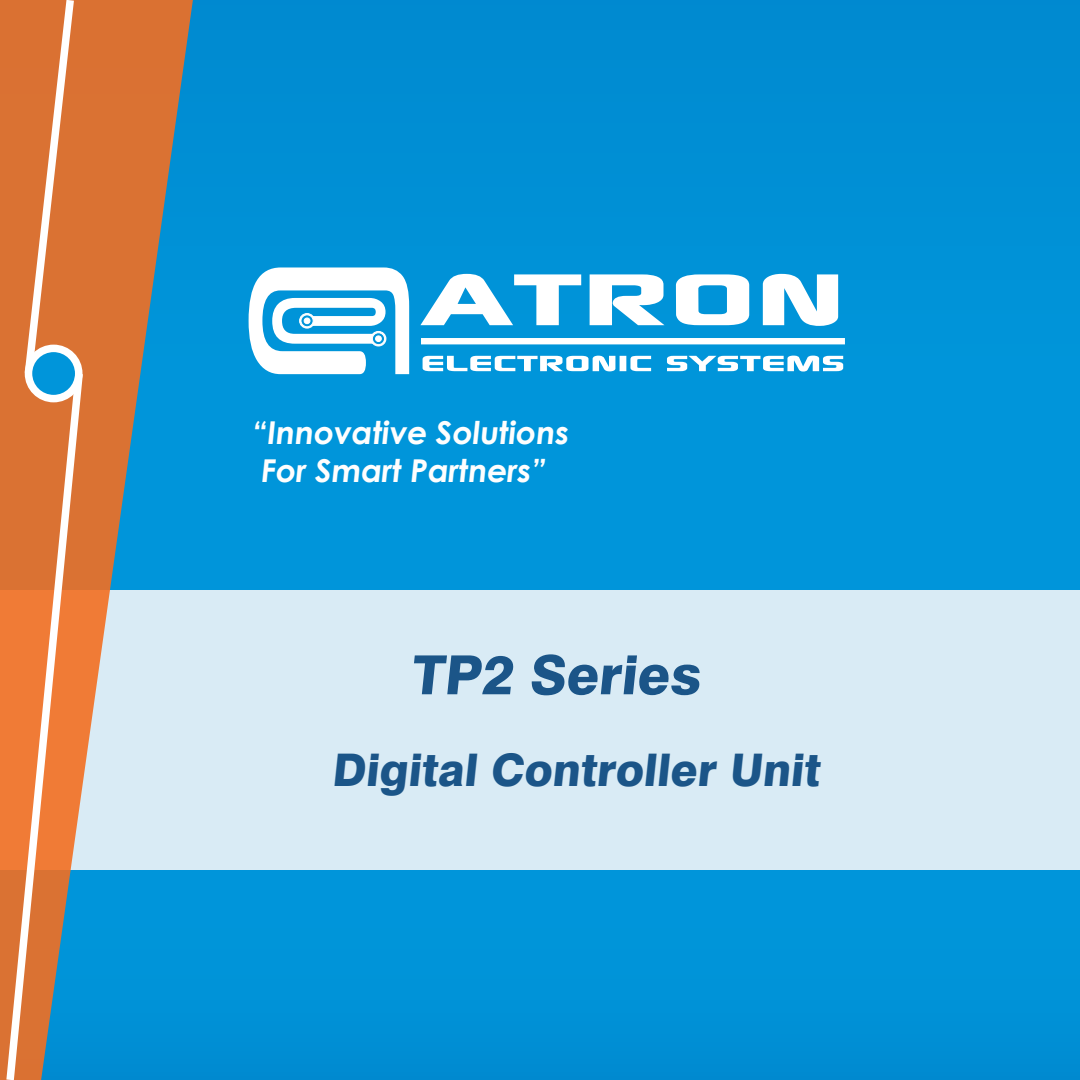
<style>
.page{position:relative;width:1080px;height:1080px;background:#0093d8}
.page>*{position:absolute;margin:0;border:0;box-sizing:border-box;transform-origin:0 0}
.t1{font:800 54px "Swiss 721 BT";color:#1b5588}
.t2{font:800 45px "Swiss 721 BT";color:#1b5588}
.t3{font:700 31.5px/37.8px "Century Gothic";color:#fefefe}
</style>
<div class="page">
<svg style="left:420px;top:274px;width:425px;height:98px"></svg>
<svg style="left:249px;top:267px;width:160px;height:107px"></svg>
<div style="left:0;top:590px;width:1080px;height:279px;background:#d9ebf5"></div>
<svg style="left:0;top:0;width:194px;height:1080px"></svg>
<svg style="left:20px;top:0;width:59px;height:366px;background:#de844d"></svg>
<svg style="left:28px;top:348px;width:51px;height:51px"></svg>
<div style="left:25px;top:345px;width:57px;height:57px;border:8px solid #fff;border-radius:50%"></div>
<svg style="left:2px;top:366px;width:85px;height:714px;background:#cb885d"></svg>
<p class="t3" style="left:251px;top:412px;width:323px">“Innovative Solutions<br>For Smart Partners”</p>
<h1 class="t1" style="left:410px;top:642px;width:298px">TP2 Series</h1>
<h2 class="t2" style="left:332px;top:743px;width:495px">Digital Controller Unit</h2>
</div>
